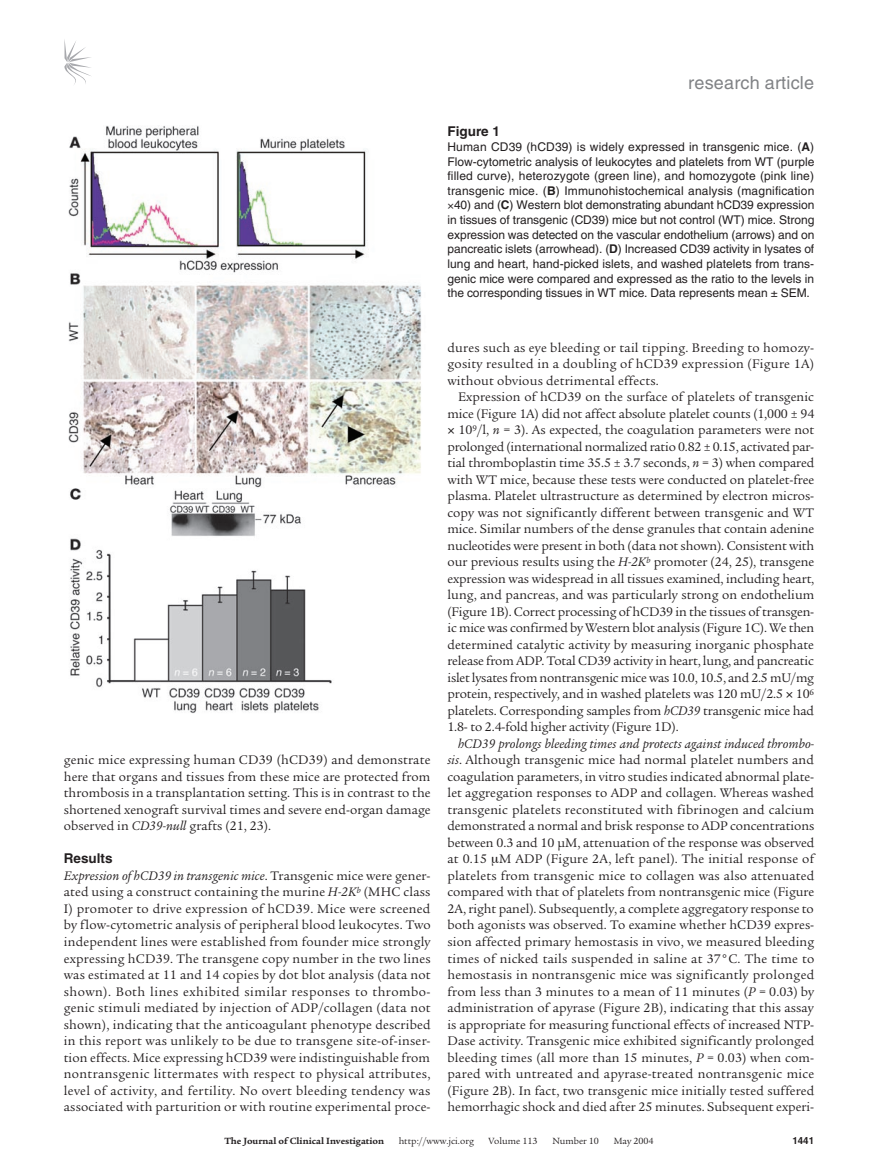
<style>
.page{position:relative;width:878px;height:1174px;background:#fff}
.page>*{position:absolute;margin:0;border:0;box-sizing:border-box;transform-origin:0 0}
.t1{font:18px "Helvetica LT Std";letter-spacing:.01em;color:#808285}
.t2{font:13.5px/16.5px "Legacy Serif Std";letter-spacing:-.005em;color:#231f20;text-align:justify}
.t3{font:700 13.5px "Helvetica LT Std";color:#231f20}
.t4{font:12px/14.7px "Helvetica LT Std";letter-spacing:-.005em;color:#231f20;text-align:justify}
.t5{font:9.75px "Legacy Serif Std";color:#231f20}
.t6{font:700 9.75px "Legacy Serif Std";color:#231f20}
.t7{font:700 9.75px "Helvetica LT Std";color:#231f20}
.s1{font-weight:700}
.s2{font-style:italic}
</style>
<div class="page">
<svg style="left:64px;top:39px;width:27px;height:46px"></svg>
<img style="left:68px;top:126px;width:353px;height:587px">
<h1 class="t1" style="left:688px;top:72px;width:127px">research article</h1>
<p class="t3" style="left:447px;top:123px;width:54px">Figure 1</p>
<p class="t4" style="left:447px;top:139px;width:368px">Human CD39 (hCD39) is widely expressed in transgenic mice. (<span class="s1">A</span>)<br>Flow-cytometric analysis of leukocytes and platelets from WT (purple filled curve), heterozygote (green line), and homozygote (pink line) transgenic mice. (<span class="s1">B</span>) Immunohistochemical analysis (magnification</p>
<p class="t4" style="left:447px;top:198px;width:368px;text-align:center">40) and (<span class="s1">C</span>) Western blot demonstrating abundant hCD39 expression in tissues of transgenic (CD39) mice but not control (WT) mice. Strong expression was detected on the vascular endothelium (arrows) and on pancreatic islets (arrowhead). (<span class="s1">D</span>) Increased CD39 activity in lysates of lung and heart, hand-picked islets, and washed platelets from trans&shy;genic mice were compared and expressed as the ratio to the levels in the corresponding tissues in WT mice. Data represents mean ± SEM.</p>
<p class="t2" style="left:64px;top:752px;width:368px">genic mice expressing human CD39 (hCD39) and demonstrate here that organs and tissues from these mice are protected from thrombosis in a transplantation setting. This is in contrast to the shortened xenograft survival times and severe end-organ damage observed in <span class="s2">CD39-null</span> grafts (21, 23).</p>
<p class="t3" style="left:64px;top:850px;width:50px">Results</p>
<p class="t2" style="left:64px;top:867px;width:368px"><span class="s2">Expression of hCD39 in transgenic mice</span>. Transgenic mice were gener&shy;ated using a construct containing the murine <span class="s2">H-2K</span><sup>b</sup> (MHC class I) promoter to drive expression of hCD39. Mice were screened by flow-cytometric analysis of peripheral blood leukocytes. Two independent lines were established from founder mice strongly expressing hCD39. The transgene copy number in the two lines was estimated at 11 and 14 copies by dot blot analysis (data not shown). Both lines exhibited similar responses to thrombo&shy;genic stimuli mediated by injection of ADP/collagen (data not shown), indicating that the anticoagulant phenotype described in this report was unlikely to be due to transgene site-of-inser&shy;tion effects. Mice expressing hCD39 were indistinguishable from nontransgenic littermates with respect to physical attributes, level of activity, and fertility. No overt bleeding tendency was associated with parturition or with routine experimental proce-</p>
<p class="t2" style="left:447px;top:339px;width:368px">dures such as eye bleeding or tail tipping. Breeding to homozy&shy;gosity resulted in a doubling of hCD39 expression (Figure 1A) without obvious detrimental effects.</p>
<p class="t2" style="left:458px;top:389px;width:357px">Expression of hCD39 on the surface of platelets of transgenic</p>
<p class="t2" style="left:447px;top:405px;width:368px">mice (Figure 1A) did not affect absolute platelet counts (1,000 ± 94</p>
<p class="t2" style="left:458px;top:422px;width:357px">10<sup>9</sup>/l, <span class="s2">n</span> = 3). As expected, the coagulation parameters were not</p>
<p class="t2" style="left:447px;top:438px;width:368px">prolonged (international normalized ratio 0.82 ± 0.15, activated par-</p>
<p class="t2" style="left:447px;top:455px;width:368px">tial thromboplastin time 35.5 ± 3.7 seconds, <span class="s2">n</span> = 3) when compared</p>
<p class="t2" style="left:447px;top:471px;width:368px">with WT mice, because these tests were conducted on platelet-free</p>
<p class="t2" style="left:447px;top:488px;width:368px">plasma. Platelet ultrastructure as determined by electron micros-</p>
<p class="t2" style="left:447px;top:504px;width:368px">copy was not significantly different between transgenic and WT</p>
<p class="t2" style="left:447px;top:521px;width:368px">mice. Similar numbers of the dense granules that contain adenine</p>
<p class="t2" style="left:447px;top:537px;width:368px">nucleotides were present in both (data not shown). Consistent with</p>
<p class="t2" style="left:447px;top:554px;width:368px">our previous results using the <span class="s2">H-2K</span><sup>b</sup> promoter (24, 25), transgene</p>
<p class="t2" style="left:447px;top:570px;width:368px">expression was widespread in all tissues examined, including heart,</p>
<p class="t2" style="left:447px;top:587px;width:368px">lung, and pancreas, and was particularly strong on endothelium</p>
<p class="t2" style="left:447px;top:603px;width:368px">(Figure 1B). Correct processing of hCD39 in the tissues of transgen-</p>
<p class="t2" style="left:447px;top:620px;width:368px">ic mice was confirmed by Western blot analysis (Figure 1C). We then</p>
<p class="t2" style="left:447px;top:636px;width:368px">determined catalytic activity by measuring inorganic phosphate</p>
<p class="t2" style="left:447px;top:653px;width:368px">release from ADP. Total CD39 activity in heart, lung, and pancreatic</p>
<p class="t2" style="left:447px;top:669px;width:368px">islet lysates from nontransgenic mice was 10.0, 10.5, and 2.5 mU/mg</p>
<p class="t2" style="left:447px;top:686px;width:368px">protein, respectively, and in washed platelets was 120 mU/2.5 10<sup>6</sup></p>
<p class="t2" style="left:447px;top:702px;width:368px">platelets. Corresponding samples from <span class="s2">hCD39</span> transgenic mice had</p>
<p class="t2" style="left:447px;top:719px;width:233px">1.8- to 2.4-fold higher activity (Figure 1D).</p>
<p class="t2" style="left:447px;top:735px;width:368px;text-indent:11px"><span class="s2">hCD39 prolongs bleeding times and protects against induced thrombo&shy;sis</span>. Although transgenic mice had normal platelet numbers and coagulation parameters, in vitro studies indicated abnormal plate&shy;let aggregation responses to ADP and collagen. Whereas washed transgenic platelets reconstituted with fibrinogen and calcium demonstrated a normal and brisk response to ADP concentrations between 0.3 and 10 μM, attenuation of the response was observed at 0.15 M ADP (Figure 2A, left panel). The initial response of platelets from transgenic mice to collagen was also attenuated compared with that of platelets from nontransgenic mice (Figure 2A, right panel). Subsequently, a complete aggregatory response to both agonists was observed. To examine whether hCD39 expres&shy;sion affected primary hemostasis in vivo, we measured bleeding times of nicked tails suspended in saline at 37°C. The time to hemostasis in nontransgenic mice was significantly prolonged from less than 3 minutes to a mean of 11 minutes (<span class="s2">P</span> = 0.03) by administration of apyrase (Figure 2B), indicating that this assay is appropriate for measuring functional effects of increased NTP-Dase activity. Transgenic mice exhibited significantly prolonged bleeding times (all more than 15 minutes, <span class="s2">P</span> = 0.03) when com&shy;pared with untreated and apyrase-treated nontransgenic mice (Figure 2B). In fact, two transgenic mice initially tested suffered hemorrhagic shock and died after 25 minutes. Subsequent experi-</p>
<p class="t6" style="left:224px;top:1135px;width:161px">The Journal of Clinical Investigation</p>
<p class="t5" style="left:398px;top:1135px;width:77px">http://www.jci.org</p>
<p class="t5" style="left:488px;top:1135px;width:50px">Volume 113</p>
<p class="t5" style="left:552px;top:1135px;width:48px">Number 10</p>
<p class="t5" style="left:613px;top:1135px;width:41px">May 2004</p>
<p class="t7" style="left:792px;top:1134px;width:23px">1441</p>
</div>
